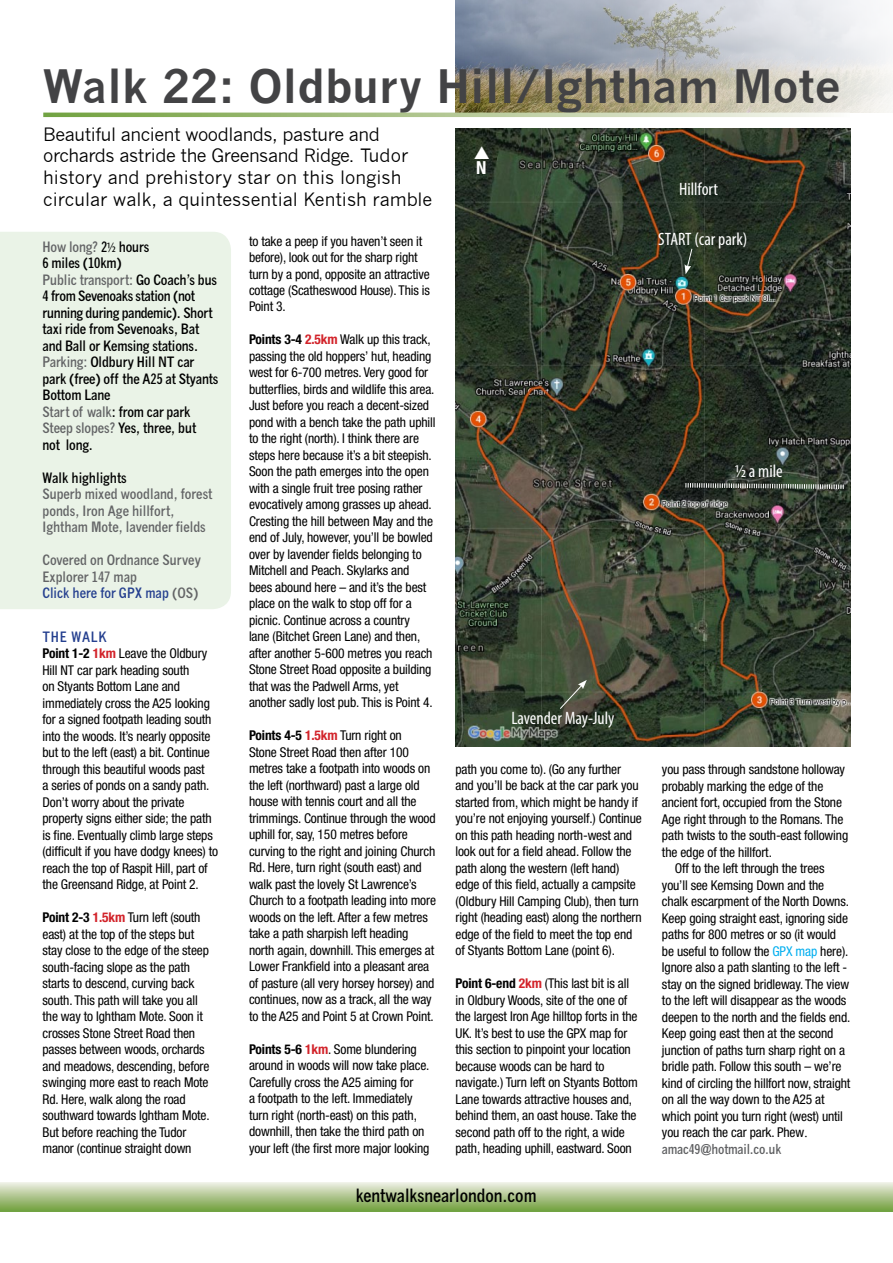
<style>
.page{position:relative;width:893px;height:1263px;background:#fff}
.page>*{position:absolute;margin:0;border:0;box-sizing:border-box;transform-origin:0 0}
.t1{font:700 45px "News Gothic";color:#434345}
.t2{font:18px/21.6px "News Gothic";letter-spacing:-.01em;color:#000}
.t3{font:condensed 18px "Myriad Pro";color:#fff}
.t4{font:700 condensed 18px "News Gothic";color:#000}
.t5{font:700 condensed 18px "Helvetica Neue";color:#fff}
.t6{font:700 condensed 14.25px/16.5px "News Gothic";letter-spacing:-.01em;color:#000}
.t7{font:700 condensed 14.25px/16.5px "News Gothic";color:#636466}
.t8{font:700 condensed 14.25px "News Gothic";letter-spacing:.05em;color:#25408f}
.t9{font:condensed 13.5px/16.5px "Helvetica Neue";letter-spacing:-.01em;color:#000}
.t10{font:700 condensed 13.5px "News Gothic";letter-spacing:-.01em;color:#5f6062}
.s1{color:#636466}
.s2{font-family:"Myriad Pro";font-weight:400}
.s3{color:#25408f}
.s4{font-weight:700}
.s5{font-weight:700;color:#d2232a}
.s6{color:#00aeef}
.s7{font-family:"Optima";font-stretch:normal}
</style>
<div class="page">
<img style="left:455px;top:0;width:438px;height:113px">
<div style="left:0;top:232px;width:231px;height:377px;background:#eaf3e7"></div>
<div style="left:0;top:1182px;width:893px;height:30px;background:linear-gradient(to bottom,#efeee3,#71a03e)"></div>
<img style="left:455px;top:128px;width:395px;height:619px">
<svg style="left:685px;top:483px;width:159px;height:6px"></svg>
<svg style="left:43px;top:113px;width:788px;height:4px;background:#b3c894"></svg>
<svg style="left:559px;top:680px;width:28px;height:30px"></svg>
<svg style="left:684px;top:248px;width:9px;height:26px"></svg>
<svg style="left:474px;top:146px;width:15px;height:13px"></svg>
<h1 class="t1" style="left:43px;top:59px;width:799px">Walk 22: Oldbury Hill/Ightham Mote</h1>
<h2 class="t2" style="left:43px;top:124px;width:391px">Beautiful ancient woodlands, pasture and orchards astride the Greensand Ridge. Tudor history and prehistory star on this longish circular walk, a quintessential Kentish ramble</h2>
<p class="t6" style="left:43px;top:238px;width:177px"><span class="s1">How long?</span> 2<span class="s2">½</span> hours<br>6 miles (10km)<br><span class="s1">Public transport:</span> Go Coach’s bus<br>4 from Sevenoaks station (not running during pandemic). Short taxi ride from Sevenoaks, Bat and Ball or Kemsing stations.<br><span class="s1">Parking:</span> Oldbury Hill NT car park (free) off the A25 at Styants<br>Bottom Lane<br><span class="s1">Start of walk</span>: from car park<br><span class="s1">Steep slopes?</span> Yes, three, but<br>not long.</p>
<p class="t6" style="left:43px;top:469px;width:86px">Walk highlights</p>
<p class="t7" style="left:43px;top:486px;width:171px">Superb mixed woodland, forest ponds, Iron Age hillfort,<br>Ightham Mote, lavender fields</p>
<p class="t7" style="left:43px;top:552px;width:160px">Covered on Ordnance Survey<br>Explorer 147 map<br><span class="s3">Click here for GPX map</span> (OS)</p>
<p class="t8" style="left:43px;top:628px;width:66px">THE WALK</p>
<p class="t9" style="left:43px;top:645px;width:177px"><span class="s4">Point 1-2</span> <span class="s5">1km</span> Leave the Oldbury Hill NT car park heading south<br>on Styants Bottom Lane and immediately cross the A25 looking for a signed footpath leading south into the woods. It’s nearly opposite but to the left (east) a bit. Continue through this beautiful woods past<br>a series of ponds on a sandy path.<br>Don’t worry about the private property signs either side; the path is fine. Eventually climb large steps (difficult if you have dodgy knees) to reach the top of Raspit Hill, part of the Greensand Ridge, at Point 2.</p>
<p class="t9" style="left:43px;top:909px;width:169px"><span class="s4">Point 2-3</span> <span class="s5">1.5km</span> Turn left (south east) at the top of the steps but stay close to the edge of the steep south-facing slope as the path starts to descend, curving back south. This path will take you all the way to Ightham Mote. Soon it crosses Stone Street Road then passes between woods, orchards and meadows, descending, before swinging more east to reach Mote<br>Rd. Here, walk along the road southward towards Ightham Mote.<br>But before reaching the Tudor manor (continue straight down</p>
<p class="t9" style="left:249px;top:232px;width:183px">to take a peep if you haven’t seen it before), look out for the sharp right turn by a pond, opposite an attractive cottage (Scatheswood House). This is<br>Point 3.</p>
<p class="t9" style="left:249px;top:331px;width:188px"><span class="s4">Points 3-4</span> <span class="s5">2.5km</span> Walk up this track, passing the old hoppers’ hut, heading west for 6-700 metres. Very good for butterflies, birds and wildlife this area.<br>Just before you reach a decent-sized pond with a bench take the path uphill to the right (north). I think there are steps here because it’s a bit steepish.<br>Soon the path emerges into the open with a single fruit tree posing rather evocatively among grasses up ahead.<br>Cresting the hill between May and the end of July, however, you’ll be bowled over by lavender fields belonging to Mitchell and Peach. Skylarks and bees abound here – and it’s the best place on the walk to stop off for a picnic. Continue across a country<br>lane (Bitchet Green Lane) and then, after another 5-600 metres you reach Stone Street Road opposite a building that was the Padwell Arms, yet another sadly lost pub. This is Point 4.</p>
<p class="t9" style="left:249px;top:727px;width:189px"><span class="s4">Points 4-5</span> <span class="s5">1.5km</span> Turn right on<br>Stone Street Road then after 100 metres take a footpath into woods on the left (northward) past a large old house with tennis court and all the trimmings. Continue through the wood uphill for, say, 150 metres before curving to the right and joining Church Rd. Here, turn right (south east) and walk past the lovely St Lawrence’s Church to a footpath leading into more woods on the left. After a few metres take a path sharpish left heading north again, downhill. This emerges at Lower Frankfield into a pleasant area of pasture (all very horsey horsey) and continues, now as a track, all the way to the A25 and Point 5 at Crown Point.</p>
<p class="t9" style="left:249px;top:1041px;width:182px"><span class="s4">Points 5-6</span> <span class="s5">1km</span>. Some blundering around in woods will now take place.<br>Carefully cross the A25 aiming for<br>a footpath to the left. Immediately turn right (north-east) on this path, downhill, then take the third path on your left (the first more major looking</p>
<h2 class="t5" style="left:476px;top:156px;width:12px">N</h2>
<h2 class="t3" style="left:511px;top:707px;width:105px">Lavender May-July</h2>
<p class="t9" style="left:455px;top:761px;width:188px">path you come to). (Go any further and you’ll be back at the car park you started from, which might be handy if you’re not enjoying yourself.) Continue on this path heading north-west and look out for a field ahead. Follow the path along the western (left hand) edge of this field, actually a campsite (Oldbury Hill Camping Club), then turn right (heading east) along the northern edge of the field to meet the top end of Styants Bottom Lane (point 6).</p>
<p class="t9" style="left:455px;top:975px;width:184px"><span class="s4">Point 6-end</span> <span class="s5">2km</span> (This last bit is all in Oldbury Woods, site of the one of the largest Iron Age hilltop forts in the UK. It’s best to use the GPX map for this section to pinpoint your location because woods can be hard to navigate.) Turn left on Styants Bottom Lane towards attractive houses and, behind them, an oast house. Take the second path off to the right, a wide path, heading uphill, eastward. Soon</p>
<h2 class="t4" style="left:356px;top:1184px;width:182px">kentwalksnearlondon.com</h2>
<h2 class="t3" style="left:679px;top:178px;width:40px">Hillfort</h2>
<h2 class="t3" style="left:658px;top:228px;width:91px">START (car park)</h2>
<h2 class="t3" style="left:735px;top:460px;width:49px">½ a mile</h2>
<p class="t9" style="left:662px;top:761px;width:185px">you pass through sandstone holloway</p>
<p class="t9" style="left:662px;top:778px;width:163px">probably marking the edge of the</p>
<p class="t9" style="left:662px;top:794px;width:182px">ancient fort, occupied from the Stone</p>
<p class="t9" style="left:662px;top:811px;width:183px">Age right through to the Romans. The</p>
<p class="t9" style="left:662px;top:827px;width:188px">path twists to the south-east following</p>
<p class="t9" style="left:662px;top:844px;width:111px">the edge of the hillfort.</p>
<p class="t9" style="left:675px;top:860px;width:151px">Off to the left through the trees</p>
<p class="t9" style="left:662px;top:877px;width:164px">you’ll see Kemsing Down and the</p>
<p class="t9" style="left:662px;top:893px;width:189px">chalk escarpment of the North Downs.</p>
<p class="t9" style="left:662px;top:910px;width:188px">Keep going straight east, ignoring side</p>
<p class="t9" style="left:662px;top:926px;width:176px">paths for 800 metres or so (it would</p>
<p class="t9" style="left:662px;top:942px;width:188px">be useful to follow the <span class="s6">GPX map</span> here).</p>
<p class="t9" style="left:662px;top:959px;width:187px">Ignore also a path slanting <span class="s7">t</span>o the left -</p>
<p class="t9" style="left:662px;top:975px;width:189px">stay on the signed bridleway. The view</p>
<p class="t9" style="left:662px;top:992px;width:186px">to the left will disappear as the woods</p>
<p class="t9" style="left:662px;top:1008px;width:190px">deepen to the north and the fields end.</p>
<p class="t9" style="left:662px;top:1025px;width:173px">Keep going east then at the second</p>
<p class="t9" style="left:662px;top:1041px;width:185px">junction of paths turn sharp right on a</p>
<p class="t9" style="left:662px;top:1058px;width:181px">bridle path. Follow this south – we’re</p>
<p class="t9" style="left:662px;top:1074px;width:190px">kind of circling the hillfort now, straight</p>
<p class="t9" style="left:662px;top:1091px;width:164px">on all the way down to the A25 at</p>
<p class="t9" style="left:662px;top:1107px;width:183px">which point you turn right (west) until</p>
<p class="t9" style="left:662px;top:1124px;width:147px">you reach the car park. Phew<span class="s7">.</span></p>
<p class="t10" style="left:662px;top:1140px;width:121px">amac49@hotmail.co.uk</p>
</div>
